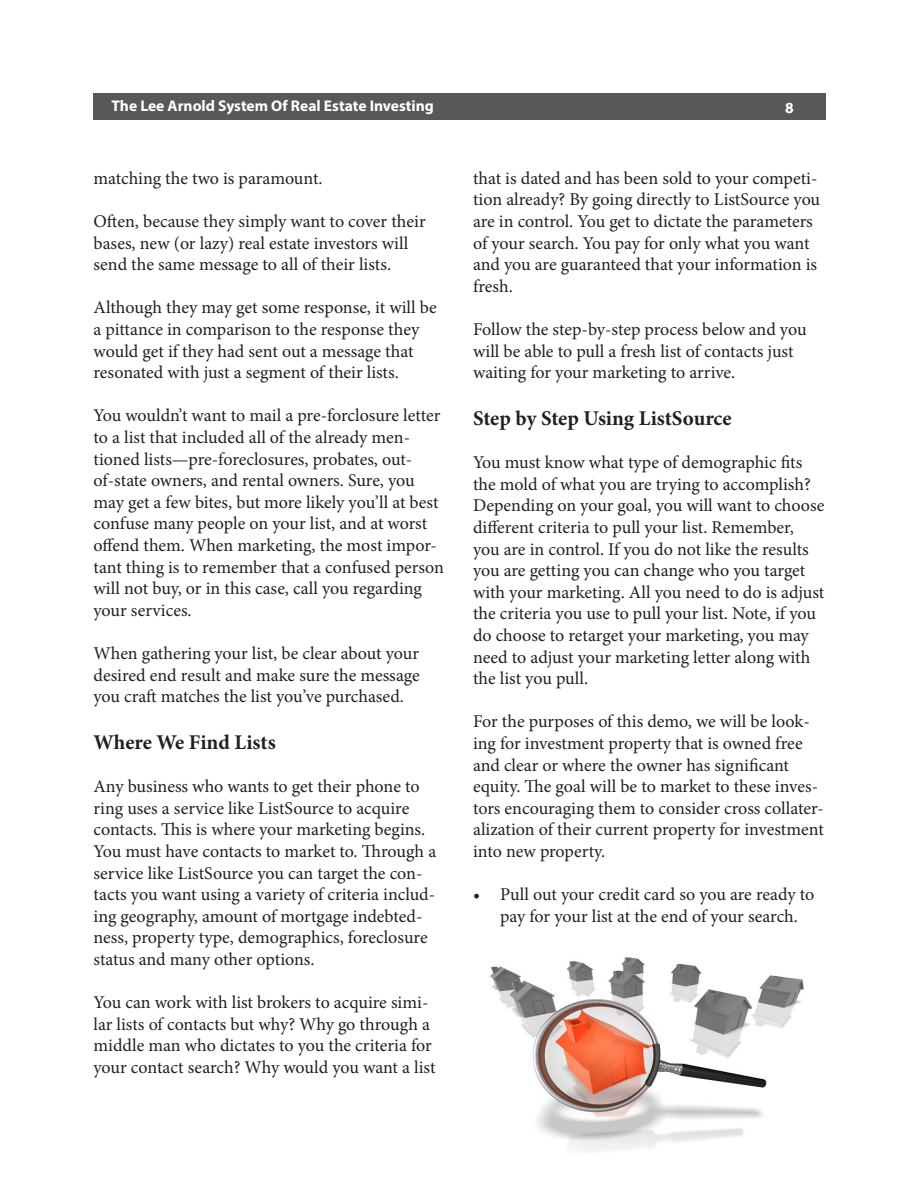
<style>
.page{position:relative;width:918px;height:1188px;background:#fff}
.page>*{position:absolute;margin:0;border:0;box-sizing:border-box;transform-origin:0 0}
.t1{font:700 21px "Minion Pro";letter-spacing:-.005em;color:#231f20}
.t2{font:18px/21.6px "Minion Pro";letter-spacing:-.005em;color:#231f20}
.Small_heading_white{font:700 15.45px "Myriad Pro";color:#fff}
</style>
<div class="page">
<div style="left:94px;top:94px;width:732px;height:26px;background:#57585a"></div>
<img style="left:490px;top:957px;width:314px;height:194px">
<p class="Small_heading_white" style="left:112px;top:96px;width:324px">The Lee Arnold System Of Real Estate Investing</p>
<p class="Small_heading_white" style="left:785px;top:98px;width:10px">8</p>
<p class="t2" style="left:94px;top:167px;width:231px">matching the two is paramount.</p>
<p class="t2" style="left:94px;top:211px;width:334px">Often, because they simply want to cover their bases, new (or lazy) real estate investors will send the same message to all of their lists.</p>
<p class="t2" style="left:94px;top:297px;width:345px">Although they may get some response, it will be a pittance in comparison to the response they would get if they had sent out a message that resonated with just a segment of their lists.</p>
<p class="t2" style="left:94px;top:405px;width:352px">You wouldn’t want to mail a pre-forclosure letter to a list that included all of the already men&shy;tioned lists—pre-foreclosures, probates, out&shy;of-state owners, and rental owners. Sure, you may get a few bites, but more likely you’ll at best confuse many people on your list, and at worst offend them. When marketing, the most impor&shy;tant thing is to remember that a confused person will not buy, or in this case, call you regarding your services.</p>
<p class="t2" style="left:94px;top:643px;width:328px;text-align:justify">When gathering your list, be clear about your desired end result and make sure the message you craft matches the list you’ve purchased.</p>
<p class="t1" style="left:94px;top:727px;width:184px">Where We Find Lists</p>
<p class="t2" style="left:94px;top:776px;width:344px">Any business who wants to get their phone to ring uses a service like ListSource to acquire contacts. This is where your marketing begins.<br>You must have contacts to market to. Through a service like ListSource you can target the con&shy;tacts you want using a variety of criteria includ&shy;ing geography, amount of mortgage indebted&shy;ness, property type, demographics, foreclosure status and many other options.</p>
<p class="t2" style="left:94px;top:992px;width:344px">You can work with list brokers to acquire simi&shy;lar lists of contacts but why? Why go through a middle man who dictates to you the criteria for your contact search? Why would you want a list</p>
<p class="t2" style="left:473px;top:167px;width:349px">that is dated and has been sold to your competi&shy;tion already? By going directly to ListSource you are in control. You get to dictate the parameters of your search. You pay for only what you want and you are guaranteed that your information is fresh.</p>
<p class="t2" style="left:473px;top:319px;width:335px">Follow the step-by-step process below and you will be able to pull a fresh list of contacts just waiting for your marketing to arrive.</p>
<p class="t1" style="left:473px;top:403px;width:260px">Step by Step Using ListSource</p>
<p class="t2" style="left:473px;top:452px;width:353px">You must know what type of demographic fits the mold of what you are trying to accomplish?<br>Depending on your goal, you will want to choose different criteria to pull your list. Remember, you are in control. If you do not like the results you are getting you can change who you target with your marketing. All you need to do is adjust the criteria you use to pull your list. Note, if you do choose to retarget your marketing, you may need to adjust your marketing letter along with the list you pull.</p>
<p class="t2" style="left:473px;top:711px;width:352px">For the purposes of this demo, we will be look&shy;ing for investment property that is owned free and clear or where the owner has significant equity. The goal will be to market to these inves&shy;tors encouraging them to consider cross collater&shy;alization of their current property for investment into new property.</p>
<p class="t2" style="left:473px;top:884px;width:343px;text-align:center">• Pull out your credit card so you are ready to pay for your list at the end of your search.</p>
</div>
